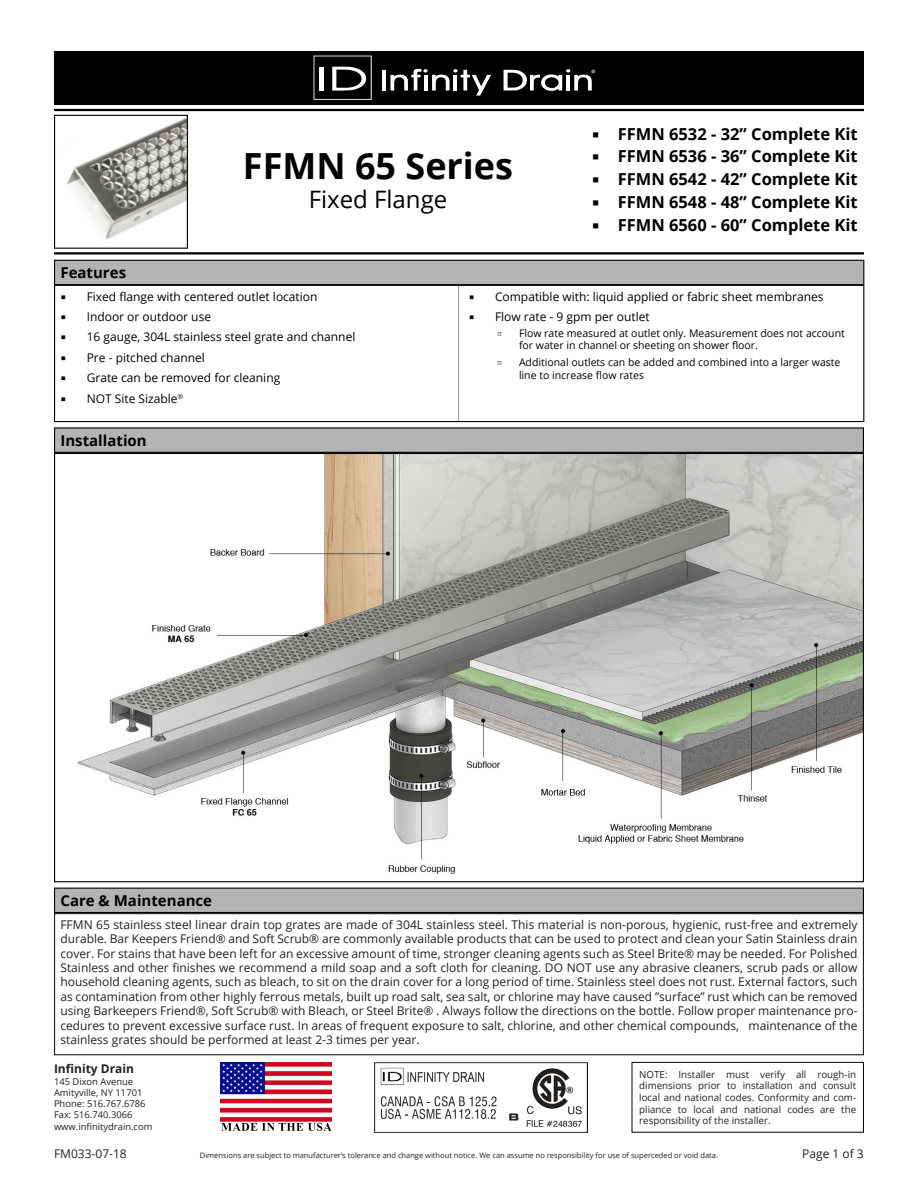
<style>
.page{position:relative;width:918px;height:1188px;background:#fff}
.page>*{position:absolute;margin:0;border:0;box-sizing:border-box;transform-origin:0 0}
.t1{font:700 36px "Open Sans";color:#000}
.t2{font:24px "Open Sans";color:#000}
.t3{font:700 16.5px "Open Sans";color:#000}
.Bullets_1{font:700 15px "Open Sans";color:#000}
.Bullets_1-2{font:12px/14.4px "Open Sans";color:#231f20;text-align:justify}
.t4{font:12px "Open Sans";color:#000}
.t5{font:700 12px "Open Sans";color:#231f20}
.t6{font:10.65px "Myriad Pro";color:#fff}
.t7{font:10.5px/12.6px "Open Sans";color:#000}
.t8{font:700 10.5px "Courier New";color:#000}
.t9{font:9.75px/11.7px "Open Sans";color:#231f20;text-align:justify}
.t10{font:9.3px "Open Sans";color:#231f20}
.t11{font:7.5px "Open Sans";color:#231f20}
.s1{font-family:"Courier New"}
.s2{font-family:"Courier New";font-weight:700}
</style>
<div class="page">
<hr style="left:54px;top:109px;width:810px;height:2px;background:#000">
<img style="left:67px;top:117px;width:119px;height:123px">
<div style="left:54px;top:115px;width:134px;height:134px;border:1px solid #000"></div>
<hr style="left:54px;top:252px;width:810px;height:2px;background:#000">
<div style="left:54px;top:285px;width:810px;height:137px;border:1px solid #000"></div>
<div style="left:54px;top:260px;width:810px;height:25px;background:#b4b4b4;border:1px solid #000"></div>
<hr style="left:458px;top:286px;width:1px;height:135px;background:#969696">
<div style="left:54px;top:427px;width:810px;height:26px;background:#b4b4b4;border:1px solid #000"></div>
<img style="left:77px;top:455px;width:785px;height:419px">
<div style="left:54px;top:888px;width:810px;height:25px;background:#b4b4b4;border:1px solid #000"></div>
<div style="left:54px;top:913px;width:810px;height:142px;border:1px solid #231f20"></div>
<div style="left:85px;top:461px;width:157px;height:61px;background:#fff"></div>
<div style="left:54px;top:51px;width:810px;height:54px;background:#000"></div>
<hr style="left:382px;top:70px;width:4px;height:21px;background:#fff">
<svg style="left:314px;top:56px;width:58px;height:44px"></svg>
<div style="left:319px;top:67px;width:5px;height:23px;background:#fff"></div>
<svg style="left:390px;top:69px;width:101px;height:27px"></svg>
<svg style="left:504px;top:69px;width:88px;height:22px"></svg>
<img style="left:220px;top:1062px;width:112px;height:69px">
<img style="left:375px;top:1062px;width:213px;height:70px">
<div style="left:632px;top:1062px;width:232px;height:71px;border:1px solid #000"></div>
<p class="t1" style="left:243px;top:140px;width:272px">FFMN 65 Series</p>
<p class="t2" style="left:309px;top:182px;width:140px">Fixed Flange</p>
<p class="t6" style="left:591px;top:67px;width:6px">®</p>
<p class="t3" style="left:591px;top:122px;width:268px"><span class="s1">▪</span> FFMN 6532 - 32” Complete Kit</p>
<p class="t3" style="left:591px;top:145px;width:268px"><span class="s1">▪</span> FFMN 6536 - 36” Complete Kit</p>
<p class="t3" style="left:591px;top:167px;width:268px"><span class="s1">▪</span> FFMN 6542 - 42” Complete Kit</p>
<p class="t3" style="left:591px;top:190px;width:268px"><span class="s1">▪</span> FFMN 6548 - 48” Complete Kit</p>
<p class="t3" style="left:591px;top:213px;width:268px"><span class="s1">▪</span> FFMN 6560 - 60” Complete Kit</p>
<p class="Bullets_1" style="left:60px;top:262px;width:67px">Features</p>
<p class="t4" style="left:60px;top:288px;width:259px"><span class="s2">▪</span> Fixed flange with centered outlet location</p>
<p class="t4" style="left:60px;top:308px;width:153px"><span class="s2">▪</span> Indoor or outdoor use</p>
<p class="t4" style="left:60px;top:329px;width:297px"><span class="s2">▪</span> 16 gauge, 304L stainless steel grate and channel</p>
<p class="t4" style="left:60px;top:349px;width:147px"><span class="s2">▪</span> Pre - pitched channel</p>
<p class="t4" style="left:60px;top:370px;width:222px"><span class="s2">▪</span> Grate can be removed for cleaning</p>
<p class="t4" style="left:60px;top:390px;width:125px"><span class="s2">▪</span> NOT Site Sizable<sup>®</sup></p>
<p class="Bullets_1" style="left:60px;top:430px;width:88px">Installation</p>
<p class="t4" style="left:468px;top:288px;width:357px"><span class="s2">▪</span> Compatible with: liquid applied or fabric sheet membranes</p>
<p class="t4" style="left:468px;top:308px;width:183px"><span class="s2">▪</span> Flow rate - 9 gpm per outlet</p>
<p class="t8" style="left:496px;top:327px;width:8px">▫</p>
<p class="t7" style="left:519px;top:326px;width:327px">Flow rate measured at outlet only. Measurement does not account for water in channel or sheeting on shower floor.</p>
<p class="t8" style="left:496px;top:357px;width:8px">▫</p>
<p class="t7" style="left:519px;top:356px;width:323px">Additional outlets can be added and combined into a larger waste line to increase flow rates</p>
<p class="Bullets_1" style="left:60px;top:890px;width:153px">Care &amp; Maintenance</p>
<p class="Bullets_1-2" style="left:60px;top:917px;width:799px">FFMN 65 stainless steel linear drain top grates are made of 304L stainless steel. This material is non-porous, hygienic, rust-free and extremely durable. Bar Keepers Friend® and Soft Scrub® are commonly available products that can be used to protect and clean your Satin Stainless drain cover. For stains that have been left for an excessive amount of time, stronger cleaning agents such as Steel Brite® may be needed. For Polished Stainless and other finishes we recommend a mild soap and a soft cloth for cleaning. DO NOT use any abrasive cleaners, scrub pads or allow household cleaning agents, such as bleach, to sit on the drain cover for a long period of time. Stainless steel does not rust. External factors, such as contamination from other highly ferrous metals, built up road salt, sea salt, or chlorine may have caused ”surface” rust which can be removed using Barkeepers Friend®, Soft Scrub® with Bleach, or Steel Brite® . Always follow the directions on the bottle. Follow proper maintenance pro&shy;cedures to prevent excessive surface rust. In areas of frequent exposure to salt, chlorine, and other chemical compounds, maintenance of the stainless grates should be performed at least 2-3 times per year.</p>
<p class="t5" style="left:54px;top:1061px;width:81px">Infinity Drain</p>
<p class="t10" style="left:54px;top:1075px;width:81px">145 Dixon Avenue</p>
<p class="t10" style="left:54px;top:1086px;width:90px">Amityville, NY 11701</p>
<p class="t10" style="left:54px;top:1097px;width:93px">Phone: 516.767.6786</p>
<p class="t10" style="left:54px;top:1109px;width:80px">Fax: 516.740.3066</p>
<p class="t10" style="left:54px;top:1120px;width:100px">www.infinitydrain.com</p>
<p class="t9" style="left:639px;top:1068px;width:218px">NOTE: Installer must verify all rough-in dimensions prior to installation and consult local and national codes. Conformity and com&shy;pliance to local and national codes are the responsibility of the installer.</p>
<p class="Bullets_1-2" style="left:54px;top:1146px;width:74px">FM033-07-18</p>
<p class="Bullets_1-2" style="left:802px;top:1146px;width:63px">Page 1 of 3</p>
<p class="t11" style="left:200px;top:1150px;width:520px">Dimensions are subject to manufacturer’s tolerance and change without notice. We can assume no responsibility for use of superceded or void data.</p>
</div>
